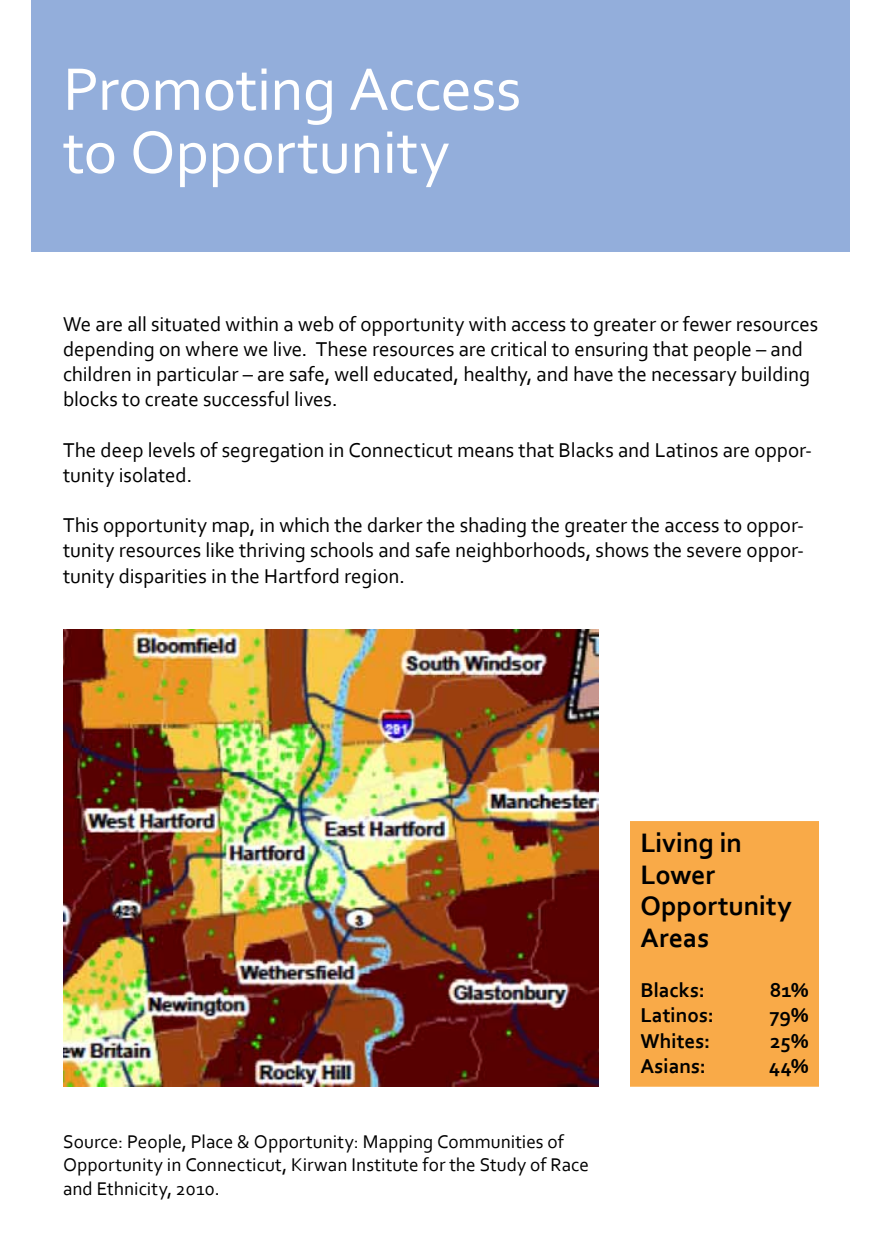
<style>
.page{position:relative;width:882px;height:1260px;background:#fff}
.page>*{position:absolute;margin:0;border:0;box-sizing:border-box;transform-origin:0 0}
.t1{font:63px/63px "Corbel";letter-spacing:-.01em;color:#fff}
.t2{font:700 28px/31.5px "Corbel";color:#000}
.t3{font:21px/25.2px "Corbel";letter-spacing:-.005em;color:#000}
.t4{font:700 21px "Corbel";color:#000}
.t5{font:19.25px/23.1px "Corbel";color:#000}
</style>
<div class="page">
<div style="left:32px;top:0;width:818px;height:252px;background:#93aedb"></div>
<div style="left:635px;top:826px;width:179px;height:256px;background:#f9aa48"></div>
<div style="left:630px;top:821px;width:189px;height:266px;border:10px solid #f9aa48"></div>
<img style="left:63px;top:630px;width:535px;height:457px">
<h1 class="t1" style="left:63px;top:56px;width:460px">Promoting Access to Opportunity</h1>
<p class="t3" style="left:63px;top:311px;width:757px">We are all situated within a web of opportunity with access to greater or fewer resources depending on where we live. These resources are critical to ensuring that people – and children in particular – are safe, well educated, healthy, and have the necessary building blocks to create successful lives.</p>
<p class="t3" style="left:63px;top:437px;width:751px">The deep levels of segregation in Connecticut means that Blacks and Latinos are oppor&shy;tunity isolated.</p>
<p class="t3" style="left:63px;top:512px;width:743px;text-align:justify">This opportunity map, in which the darker the shading the greater the access to oppor&shy;tunity resources like thriving schools and safe neighborhoods, shows the severe oppor&shy;tunity disparities in the Hartford region.</p>
<p class="t5" style="left:63px;top:1130px;width:527px">Source: People, Place &amp; Opportunity: Mapping Communities of<br>Opportunity in Connecticut, Kirwan Institute for the Study of Race and Ethnicity, 2010.</p>
<h2 class="t2" style="left:640px;top:827px;width:153px">Living in<br>Lower<br>Opportunity<br>Areas</h2>
<p class="t4" style="left:640px;top:977px;width:66px">Blacks:</p>
<p class="t4" style="left:770px;top:977px;width:40px">81%</p>
<p class="t4" style="left:640px;top:1002px;width:75px">Latinos:</p>
<p class="t4" style="left:769px;top:1002px;width:41px">79%</p>
<p class="t4" style="left:640px;top:1028px;width:71px">Whites:</p>
<p class="t4" style="left:770px;top:1028px;width:40px">25%</p>
<p class="t4" style="left:640px;top:1053px;width:67px">Asians:</p>
<p class="t4" style="left:769px;top:1053px;width:41px">44%</p>
</div>
